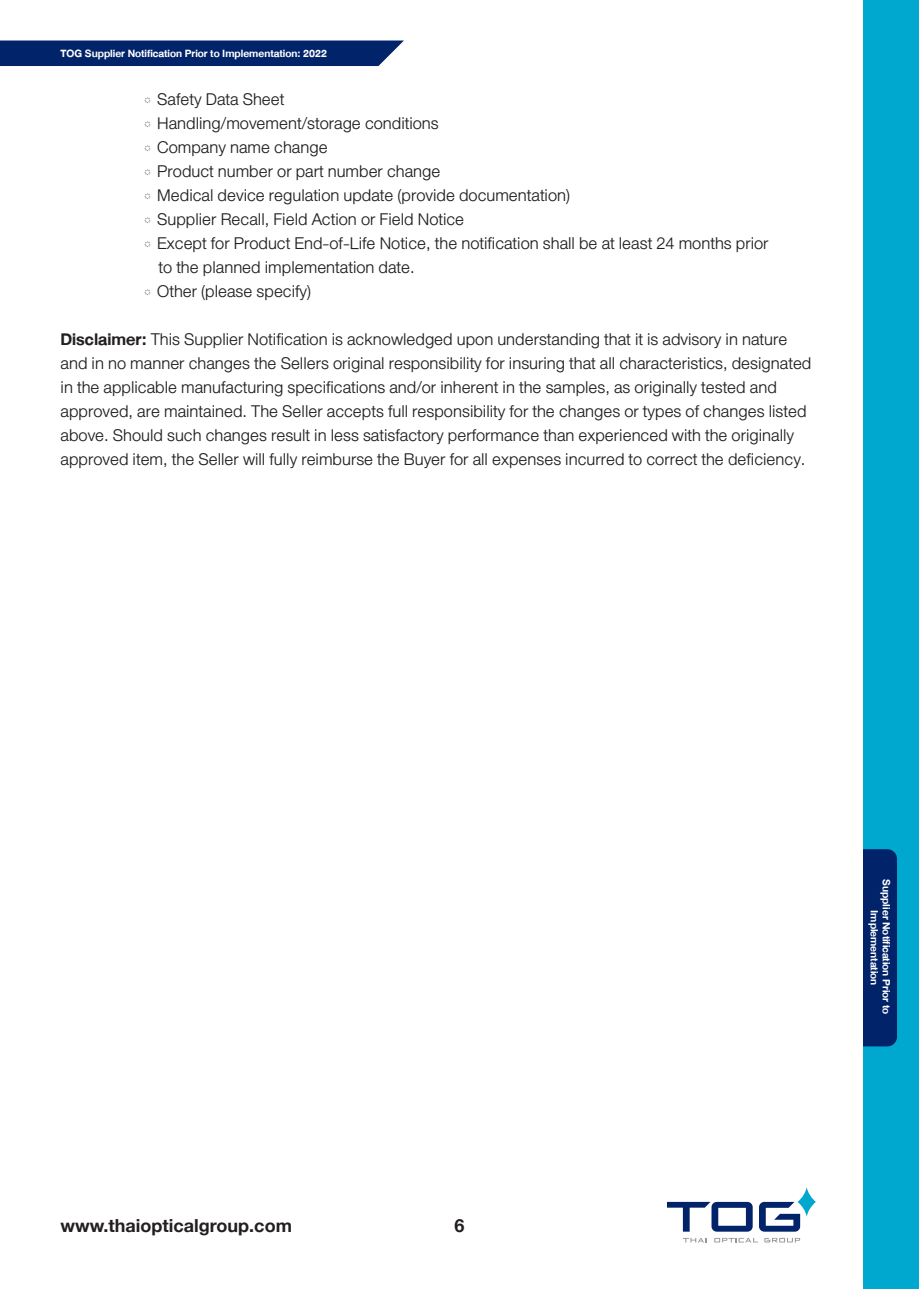
<style>
.page{position:relative;width:919px;height:1289px;background:#fff}
.page>*{position:absolute;margin:0;border:0;box-sizing:border-box;transform-origin:0 0}
.t1{font:24px/24px "DB Helvethaica X 45 Li";color:#231f20}
.t2{font:700 18px "Helvetica Neue";color:#231f20}
.t3{font:15px/12px "DB Helvethaica X 75 Bd";color:#fff;text-align:center}
.s1{font-family:"DB Helvethaica X 75 Bd"}
</style>
<div class="page">
<div style="left:862px;top:0;width:56px;height:1288px;background:#00a7cf"></div>
<div style="left:862px;top:849px;width:34px;height:197px;background:#002369"></div>
<svg style="left:0;top:40px;width:404px;height:26px;background:#0c2d70"></svg>
<svg style="left:667px;top:1201px;width:85px;height:30px"></svg>
<svg style="left:683px;top:1238px;width:23px;height:4px"></svg>
<svg style="left:714px;top:1238px;width:44px;height:4px"></svg>
<svg style="left:764px;top:1238px;width:36px;height:4px"></svg>
<svg style="left:759px;top:1201px;width:41px;height:30px"></svg>
<svg style="left:797px;top:1186px;width:18px;height:30px"></svg>
<p class="t3" style="left:61px;top:47px;width:268px">TOG Supplier Notification Prior to Implementation: 2022</p>
<p class="t1" style="left:142px;top:87px;width:144px">◌ Safety Data Sheet</p>
<p class="t1" style="left:142px;top:111px;width:298px">◌ Handling/movement/storage conditions</p>
<p class="t1" style="left:142px;top:135px;width:187px">◌ Company name change</p>
<p class="t1" style="left:142px;top:159px;width:300px">◌ Product number or part number change</p>
<p class="t1" style="left:142px;top:183px;width:429px">◌ Medical device regulation update (provide documentation)</p>
<p class="t1" style="left:142px;top:207px;width:323px">◌ Supplier Recall, Field Action or Field Notice</p>
<p class="t1" style="left:142px;top:231px;width:627px">◌ Except for Product End-of-Life Notice, the notification shall be at least 24 months prior</p>
<p class="t1" style="left:158px;top:255px;width:258px">to the planned implementation date.</p>
<p class="t1" style="left:142px;top:279px;width:170px">◌ Other (please specify)</p>
<p class="t1" style="left:61px;top:327px;width:752px"><span class="s1">Disclaimer:</span> This Supplier Notification is acknowledged upon understanding that it is advisory in nature and in no manner changes the Sellers original responsibility for insuring that all characteristics, designated in the applicable manufacturing specifications and/or inherent in the samples, as originally tested and approved, are maintained. The Seller accepts full responsibility for the changes or types of changes listed above. Should such changes result in less satisfactory performance than experienced with the originally approved item, the Seller will fully reimburse the Buyer for all expenses incurred to correct the deficiency.</p>
<p class="t2" style="left:61px;top:1211px;width:233px">www.thaiopticalgroup.com</p>
<p class="t2" style="left:454px;top:1211px;width:12px">6</p>
<p class="t3" style="left:892px;top:879px;width:136px;rotate:90deg">Supplier Notification Prior to<br>Implementation</p>
</div>
